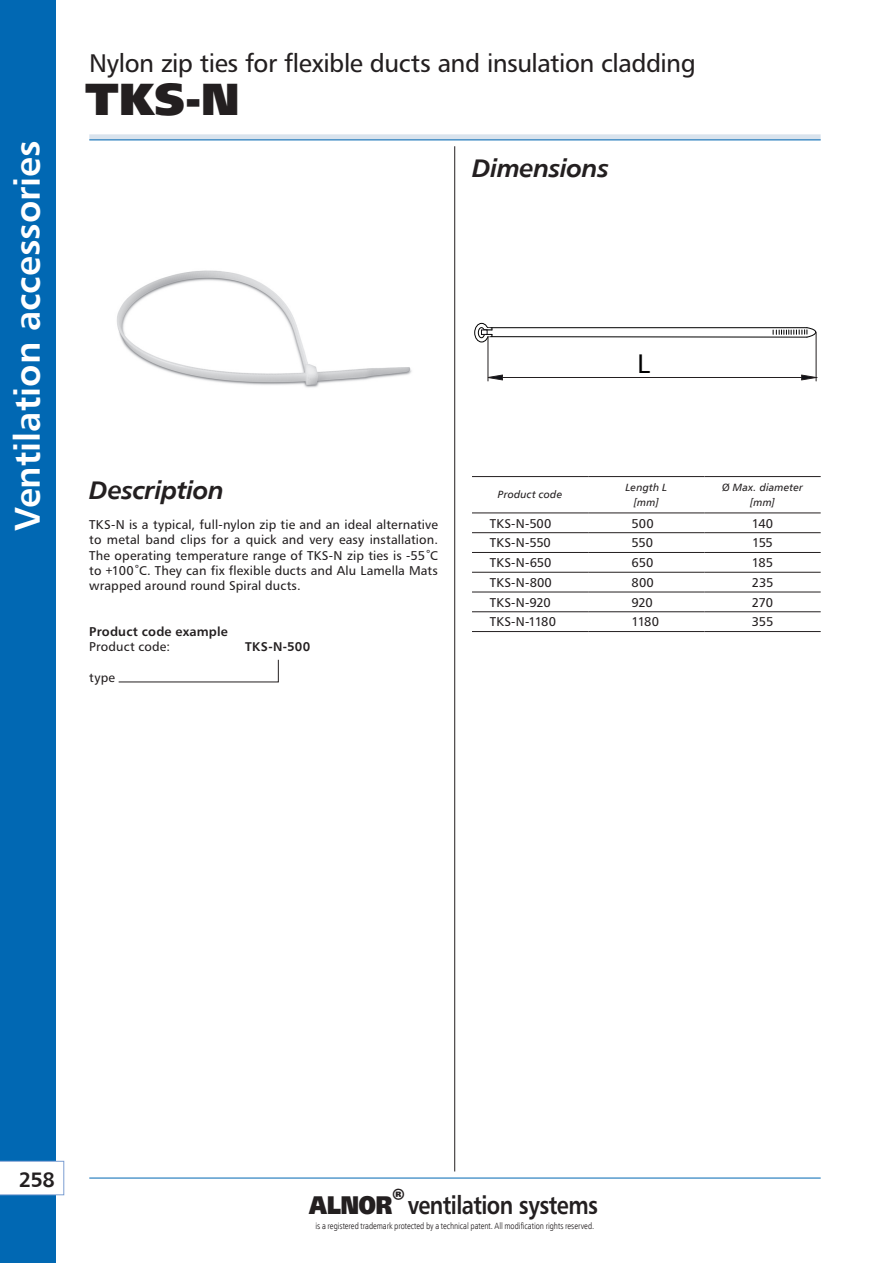
<style>
.page{position:relative;width:893px;height:1263px;background:#fff}
.page>*{position:absolute;margin:0;border:0;box-sizing:border-box;transform-origin:0 0}
.dzial_-_symbol_p{font:900 45px "Humanist 777 TL";color:#231f20}
.t1{font:36px "Humanist 777 TL Bold B";color:#fff}
.t2{font:27.6px "Myriad Pro";color:#000}
.dzial{font:25.5px "Humanist 777 TL";letter-spacing:-.02em;color:#231f20}
.t3{font:700 25.5px "Humanist 777 TL";letter-spacing:-.025em;color:#231f20;scale:.85 1}
.Nagłówki_-_bold_ital{font:25.5px "Humanist 777 TL Bold Italic B";letter-spacing:-.02em;color:#231f20}
.t4{font:21px "Humanist 777 TL Bold B";color:#231f20}
.tekst_8_5pt{font:12.75px/15.3px "Humanist 777 TL";letter-spacing:.01em;color:#231f20;text-align:justify}
.tebela_DN{font:12.75px "Humanist 777 TL";color:#231f20}
.tekst_8_5pt-2{font:700 12.75px "Humanist 777 TL";letter-spacing:.01em;color:#231f20}
.tekst_8_5pt-3{font:12.75px "Humanist 777 TL Bold B";letter-spacing:.02em;color:#231f20}
.tabela_DN_Italic{font:10.5px "Humanist 777 TL Italic B";letter-spacing:.015em;color:#231f20}
.t5{font:9px "Humnst 777 Lt Cn EU Normal";letter-spacing:-.005em;color:#231f20}
.s1{font-family:"Humanist 777 TL Italic B"}
.s2{font-family:"Humanist 777 TL"}
.s3{font-weight:900}
</style>
<div class="page">
<div style="left:0;top:0;width:55px;height:1263px;background:#0168b3"></div>
<div style="left:89px;top:134px;width:732px;height:6px;background:#d9e3ed"></div>
<hr style="left:89px;top:140px;width:732px;height:1px;background:#0168b3">
<hr style="left:89px;top:1178px;width:732px;height:1px;background:#0168b3">
<hr style="left:454px;top:146px;width:1px;height:1025px;background:#231f20">
<svg style="left:0;top:1161px;width:64px;height:34px;background:#f7f9fc"></svg>
<img style="left:117px;top:270px;width:295px;height:118px">
<div style="left:474px;top:323px;width:15px;height:19px;border:1px solid #000;border-radius:50%"></div>
<div style="left:478px;top:327px;width:7px;height:11px;border:1px solid #000;border-radius:50%"></div>
<svg style="left:481px;top:327px;width:336px;height:11px"></svg>
<hr style="left:488px;top:337px;width:1px;height:44px;background:#231f20">
<hr style="left:816px;top:332px;width:1px;height:49px;background:#231f20">
<hr style="left:502px;top:377px;width:300px;height:1px;background:#231f20">
<svg style="left:487px;top:375px;width:16px;height:5px"></svg>
<svg style="left:801px;top:375px;width:17px;height:5px"></svg>
<hr style="left:472px;top:476px;width:116px;height:1px;background:#231f20">
<hr style="left:588px;top:476px;width:116px;height:1px;background:#231f20">
<hr style="left:704px;top:476px;width:117px;height:1px;background:#231f20">
<hr style="left:472px;top:513px;width:116px;height:1px;background:#231f20">
<hr style="left:588px;top:513px;width:116px;height:1px;background:#231f20">
<hr style="left:704px;top:513px;width:117px;height:1px;background:#231f20">
<hr style="left:472px;top:532px;width:116px;height:1px;background:#231f20">
<hr style="left:588px;top:532px;width:116px;height:1px;background:#231f20">
<hr style="left:704px;top:532px;width:117px;height:1px;background:#231f20">
<hr style="left:472px;top:552px;width:116px;height:1px;background:#231f20">
<hr style="left:588px;top:552px;width:116px;height:1px;background:#231f20">
<hr style="left:704px;top:552px;width:117px;height:1px;background:#231f20">
<hr style="left:472px;top:572px;width:116px;height:1px;background:#231f20">
<hr style="left:588px;top:572px;width:116px;height:1px;background:#231f20">
<hr style="left:704px;top:572px;width:117px;height:1px;background:#231f20">
<hr style="left:472px;top:592px;width:116px;height:1px;background:#231f20">
<hr style="left:588px;top:592px;width:116px;height:1px;background:#231f20">
<hr style="left:704px;top:592px;width:117px;height:1px;background:#231f20">
<hr style="left:472px;top:611px;width:116px;height:1px;background:#231f20">
<hr style="left:588px;top:611px;width:116px;height:1px;background:#231f20">
<hr style="left:704px;top:611px;width:117px;height:1px;background:#231f20">
<hr style="left:472px;top:631px;width:116px;height:1px;background:#231f20">
<hr style="left:588px;top:631px;width:116px;height:1px;background:#231f20">
<hr style="left:704px;top:631px;width:117px;height:1px;background:#231f20">
<svg style="left:118px;top:659px;width:161px;height:23px"></svg>
<h2 class="t1" style="left:4px;top:531px;width:392px;rotate:-90deg">Ventilation accessories</h2>
<p class="dzial" style="left:89px;top:47px;width:608px">Nylon zip ties for flexible ducts and insulation cladding</p>
<p class="dzial_-_symbol_p" style="left:85px;top:68px;width:157px">TKS-N</p>
<p class="Nagłówki_-_bold_ital" style="left:472px;top:151px;width:138px">Dimensions</p>
<p class="Nagłówki_-_bold_ital" style="left:89px;top:473px;width:136px">Description</p>
<p class="tekst_8_5pt" style="left:89px;top:516px;width:350px">TKS-N is a typical, full-nylon zip tie and an ideal alternative to metal band clips for a quick and very easy installation.<br>The operating temperature range of TKS-N zip ties is -55<span class="s1">˚</span>C to +100<span class="s1">˚</span>C. They can fix flexible ducts and Alu Lamella Mats wrapped around round Spiral ducts.</p>
<p class="tekst_8_5pt-2" style="left:89px;top:623px;width:140px">Product code example</p>
<p class="tekst_8_5pt" style="left:89px;top:639px;width:82px">Product code:</p>
<p class="tekst_8_5pt-3" style="left:245px;top:639px;width:67px">TKS-N-500</p>
<p class="tekst_8_5pt" style="left:89px;top:670px;width:27px">type</p>
<p class="tabela_DN_Italic" style="left:498px;top:488px;width:66px">Product code</p>
<p class="t2" style="left:637px;top:346px;width:15px">L</p>
<p class="tabela_DN_Italic" style="left:625px;top:480px;width:43px">Length L</p>
<p class="tabela_DN_Italic" style="left:634px;top:496px;width:26px">[mm]</p>
<p class="tabela_DN_Italic" style="left:722px;top:480px;width:82px"><span class="s2">Ø</span> Max. diameter</p>
<p class="tabela_DN_Italic" style="left:750px;top:496px;width:26px">[mm]</p>
<p class="tebela_DN" style="left:490px;top:515px;width:63px">TKS-N-500</p>
<p class="tebela_DN" style="left:632px;top:515px;width:24px">500</p>
<p class="tebela_DN" style="left:752px;top:515px;width:23px">140</p>
<p class="tebela_DN" style="left:490px;top:535px;width:63px">TKS-N-550</p>
<p class="tebela_DN" style="left:632px;top:535px;width:23px">550</p>
<p class="tebela_DN" style="left:752px;top:535px;width:22px">155</p>
<p class="tebela_DN" style="left:490px;top:555px;width:63px">TKS-N-650</p>
<p class="tebela_DN" style="left:632px;top:555px;width:23px">650</p>
<p class="tebela_DN" style="left:752px;top:555px;width:23px">185</p>
<p class="tebela_DN" style="left:490px;top:574px;width:64px">TKS-N-800</p>
<p class="tebela_DN" style="left:632px;top:574px;width:24px">800</p>
<p class="tebela_DN" style="left:752px;top:574px;width:23px">235</p>
<p class="tebela_DN" style="left:490px;top:594px;width:62px">TKS-N-920</p>
<p class="tebela_DN" style="left:632px;top:594px;width:23px">920</p>
<p class="tebela_DN" style="left:752px;top:594px;width:23px">270</p>
<p class="tebela_DN" style="left:490px;top:614px;width:68px">TKS-N-1180</p>
<p class="tebela_DN" style="left:632px;top:614px;width:29px">1180</p>
<p class="tebela_DN" style="left:752px;top:614px;width:23px">355</p>
<h3 class="t4" style="left:19px;top:1166px;width:37px">258</h3>
<h3 class="t3" style="left:309px;top:1189px;width:341px"><span class="s3">ALNOR</span><sup>®</sup>ventilation systems</h3>
<p class="t5" style="left:316px;top:1221px;width:280px">is a registered trademark protected by a technical patent. All modification rights reserved.</p>
</div>
